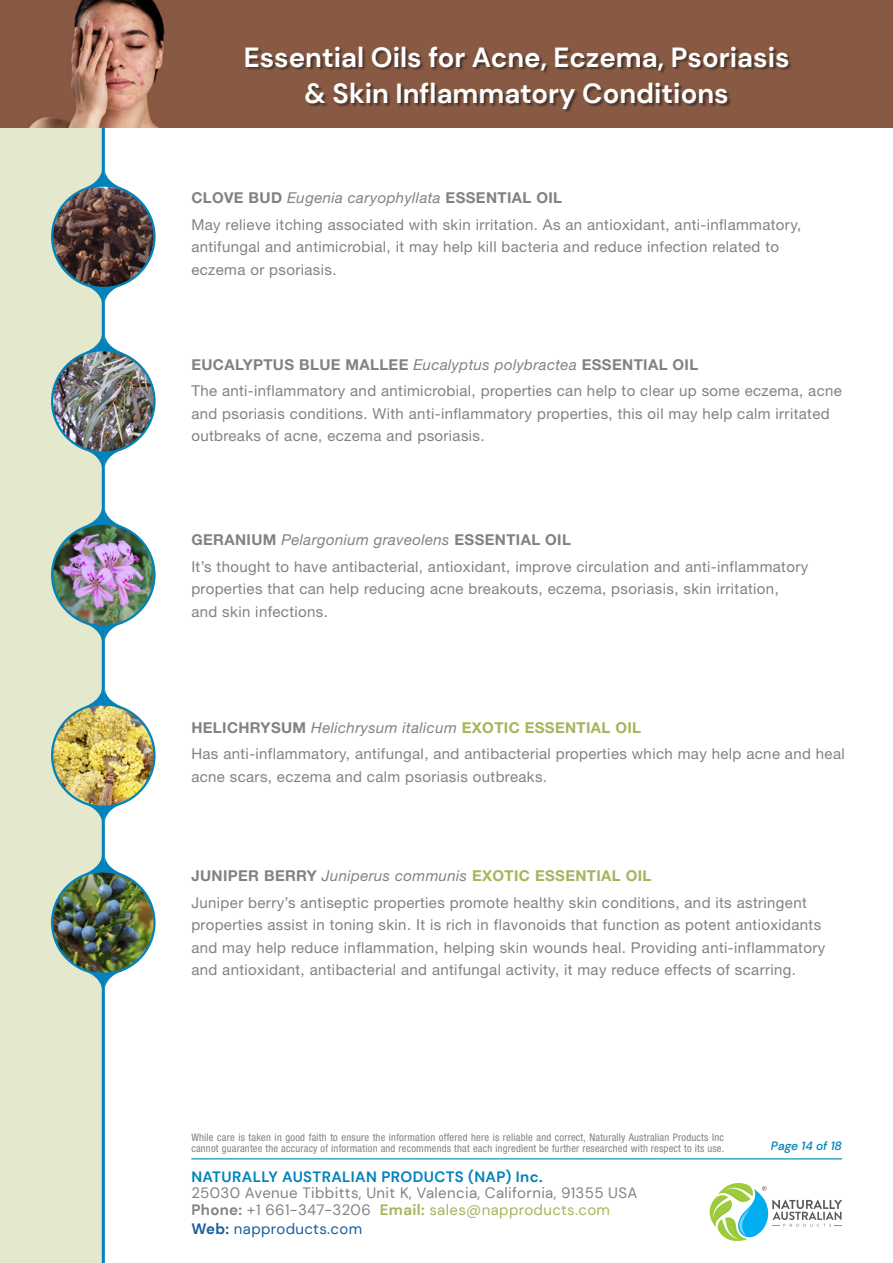
<style>
.page{position:relative;width:893px;height:1263px;background:#fff}
.page>*{position:absolute;margin:0;border:0;box-sizing:border-box;transform-origin:0 0}
.t1{font:700 27.6px/36.6px "DM Sans";color:#fff;text-align:center}
.t2{font:15px/22.5px "Helvetica Neue";letter-spacing:.025em;color:#808285}
.t3{font:15px/16.5px "DM Sans";letter-spacing:.025em;color:#808285}
.t4{font:700 15px "Helvetica Neue";letter-spacing:.025em;color:#808285}
.t5{font:italic 15px "Helvetica Neue";letter-spacing:.025em;color:#808285}
.t6{font:700 15px "Helvetica Neue";letter-spacing:.025em;color:#a6b45b}
.t7{font:700 15px "DM Sans";letter-spacing:.025em;color:#0383bb}
.t8{font:15px "DM Sans";letter-spacing:.025em;color:#175d9e}
.t9{font:italic 500 12px "DM Sans";color:#0383bb}
.t10{font:condensed 10.5px/11.2px "Helvetica Neue";letter-spacing:.02em;color:#808285}
.s1{font-weight:400;font-style:italic}
.s2{font-weight:700;font-style:normal}
.s3{font-weight:700;font-style:normal;color:#a6b45b}
.s4{color:#808285}
.s5{font-weight:400;font-style:italic;color:#808285}
.s6{font-weight:700}
.s7{font-weight:700;color:#a6b45b}
.s8{color:#a6b45b}
</style>
<div class="page">
<svg style="left:709px;top:1183px;width:133px;height:59px"></svg>
<hr style="left:191px;top:1158px;width:651px;height:1px;background:#0383bb">
<div style="left:0;top:0;width:105px;height:1263px;background:#e4e8cd"></div>
<hr style="left:102px;top:106px;width:3px;height:1157px;background:#0383bb">
<img style="left:52px;top:350px;width:102px;height:102px;border-radius:51px">
<svg style="left:86px;top:335px;width:35px;height:17px"></svg>
<svg style="left:85px;top:450px;width:37px;height:17px"></svg>
<img style="left:52px;top:524px;width:102px;height:102px;border-radius:51px">
<svg style="left:85px;top:508px;width:37px;height:18px"></svg>
<svg style="left:85px;top:623px;width:37px;height:18px"></svg>
<img style="left:52px;top:704px;width:102px;height:103px;border-radius:51px">
<svg style="left:85px;top:689px;width:37px;height:18px"></svg>
<svg style="left:85px;top:804px;width:37px;height:17px"></svg>
<img style="left:52px;top:871px;width:102px;height:103px;border-radius:51px">
<svg style="left:85px;top:856px;width:37px;height:18px"></svg>
<svg style="left:85px;top:971px;width:37px;height:18px"></svg>
<img style="left:52px;top:186px;width:102px;height:102px;border-radius:51px">
<svg style="left:85px;top:170px;width:37px;height:18px"></svg>
<svg style="left:85px;top:285px;width:37px;height:18px"></svg>
<img style="left:0;top:0;width:893px;height:128px">
<div style="left:246px;top:48px;width:546px;height:65px;background:#231f20;opacity:.6"></div>
<p class="t1" style="left:244px;top:39px;width:547px">Essential Oils for Acne, Eczema, Psoriasis &amp; Skin Inflammatory Conditions</p>
<p class="t4" style="left:191px;top:189px;width:372px">CLOVE BUD <span class="s1">Eugenia caryophyllata</span> ESSENTIAL OIL</p>
<p class="t2" style="left:191px;top:213px;width:611px">May relieve itching associated with skin irritation. As an antioxidant, anti-inflammatory, antifungal and antimicrobial, it may help kill bacteria and reduce infection related to eczema or psoriasis.</p>
<p class="t4" style="left:191px;top:355px;width:508px">EUCALYPTUS BLUE MALLEE <span class="s1">Eucalyptus polybractea</span> ESSENTIAL OIL</p>
<p class="t2" style="left:191px;top:380px;width:652px">The anti-inflammatory and antimicrobial, properties can help to clear up some eczema, acne and psoriasis conditions. With anti-inflammatory properties, this oil may help calm irritated outbreaks of acne, eczema and psoriasis.</p>
<p class="t5" style="left:191px;top:530px;width:381px"><span class="s2">GERANIUM</span> Pelargonium graveolens <span class="s2">ESSENTIAL OIL</span></p>
<p class="t2" style="left:191px;top:555px;width:618px">It’s thought to have antibacterial, antioxidant, improve circulation and anti-inflammatory properties that can help reducing acne breakouts, eczema, psoriasis, skin irritation, and skin infections.</p>
<p class="t5" style="left:191px;top:718px;width:451px"><span class="s2">HELICHRYSUM</span> Helichrysum italicum <span class="s3">EXOTIC ESSENTIAL OIL</span></p>
<p class="t2" style="left:191px;top:742px;width:655px">Has anti-inflammatory, antifungal, and antibacterial properties which may help acne and heal acne scars, eczema and calm psoriasis outbreaks.</p>
<p class="t6" style="left:191px;top:866px;width:462px"><span class="s4">JUNIPER BERRY</span> <span class="s5">Juniperus communis</span> EXOTIC ESSENTIAL OIL</p>
<p class="t2" style="left:191px;top:891px;width:635px">Juniper berry’s antiseptic properties promote healthy skin conditions, and its astringent properties assist in toning skin. It is rich in flavonoids that function as potent antioxidants and may help reduce inflammation, helping skin wounds heal. Providing anti-inflammatory and antioxidant, antibacterial and antifungal activity, it may reduce effects of scarring.</p>
<p class="t10" style="left:191px;top:1132px;width:534px">While care is taken in good faith to ensure the information offered here is reliable and correct, Naturally Australian Products Inc cannot guarantee the accuracy of information and recommends that each ingredient be further researched with respect to its use.</p>
<p class="t7" style="left:191px;top:1167px;width:353px">NATURALLY AUSTRALIAN PRODUCTS (NAP) Inc.</p>
<p class="t3" style="left:191px;top:1185px;width:448px">25030 Avenue Tibbitts, Unit K, Valencia, California, 91355 USA<br><span class="s6">Phone:</span> +1 661-347-3206 <span class="s7">Email:</span> <span class="s8">sales@napproducts.com</span></p>
<p class="t8" style="left:191px;top:1220px;width:172px"><span class="s6">Web:</span> napproducts.com</p>
<p class="t9" style="left:771px;top:1138px;width:73px">Page 14 of 18</p>
</div>
